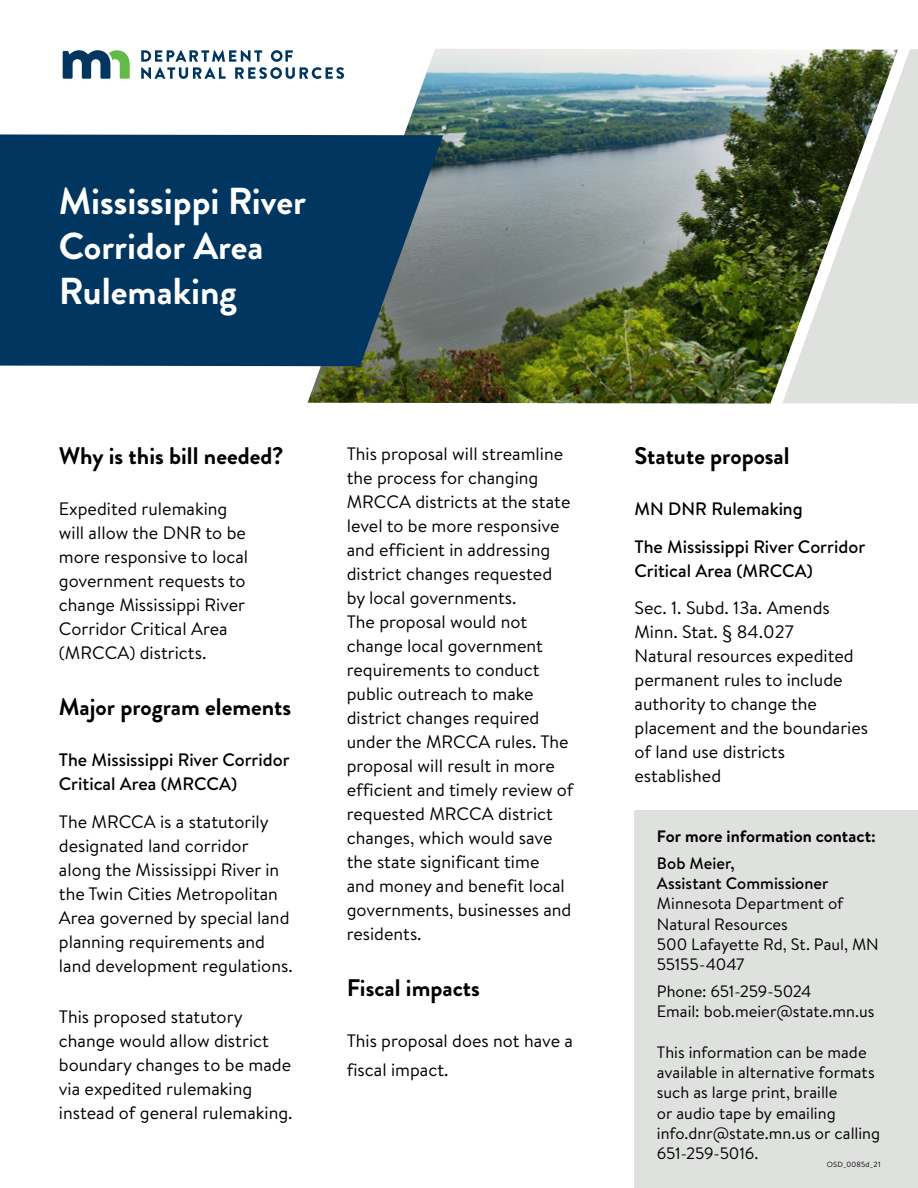
<style>
.page{position:relative;width:918px;height:1188px;background:#fff}
.page>*{position:absolute;margin:0;border:0;box-sizing:border-box;transform-origin:0 0}
.H1_Headline__Blue_Bo{font:700 37.5px/45px "Brandon Grotesque";color:#fff}
.P_Body{font:700 24px "Brandon Grotesque";color:#000}
.H2_Subhead__Body{font:700 24px "Brandon Grotesque";color:#000}
.P_Body-2{font:18px/24px "Brandon Text";color:#000}
.P_Body-3{font:500 18px/24px "Brandon Text";color:#000}
.P_Contact{font:16.5px/20.2px "Brandon Text";color:#000}
.P_Contact-2{font:500 16.5px/20.2px "Brandon Text";letter-spacing:.005em;color:#000}
.P_Contact-3{font:700 16.5px "Brandon Text";letter-spacing:.005em;color:#000}
.t1{font:7.5px "Brandon Text";letter-spacing:.02em;color:#000}
</style>
<div class="page">
<img style="left:308px;top:49px;width:474px;height:355px">
<svg style="left:0;top:134px;width:443px;height:232px;background:#0b3d62"></svg>
<div style="left:635px;top:810px;width:283px;height:378px;background:#dfe1df"></div>
<svg style="left:782px;top:49px;width:136px;height:355px;background:#9fa496"></svg>
<svg style="left:63px;top:50px;width:67px;height:29px"></svg>
<svg style="left:141px;top:50px;width:203px;height:29px"></svg>
<h1 class="H1_Headline__Blue_Bo" style="left:59px;top:179px;width:249px">Mississippi River<br>Corridor Area<br>Rulemaking</h1>
<h2 class="H2_Subhead__Body" style="left:59px;top:439px;width:226px">Why is this bill needed?</h2>
<p class="P_Body-2" style="left:59px;top:496px;width:191px">Expedited rulemaking will allow the DNR to be more responsive to local government requests to change Mississippi River<br>Corridor Critical Area (MRCCA) districts.</p>
<p class="P_Body" style="left:59px;top:690px;width:234px">Major program elements</p>
<p class="P_Body-3" style="left:59px;top:747px;width:232px">The Mississippi River Corridor<br>Critical Area (MRCCA)</p>
<p class="P_Body-2" style="left:59px;top:809px;width:235px">The MRCCA is a statutorily designated land corridor along the Mississippi River in the Twin Cities Metropolitan<br>Area governed by special land planning requirements and land development regulations.</p>
<p class="P_Body-2" style="left:59px;top:1004px;width:235px">This proposed statutory change would allow district boundary changes to be made via expedited rulemaking instead of general rulemaking.</p>
<p class="P_Body-2" style="left:347px;top:441px;width:228px">This proposal will streamline the process for changing<br>MRCCA districts at the state level to be more responsive and efficient in addressing district changes requested by local governments.<br>The proposal would not change local government requirements to conduct public outreach to make district changes required under the MRCCA rules. The proposal will result in more efficient and timely review of requested MRCCA district changes, which would save the state significant time<br>and money and benefit local governments, businesses and residents.</p>
<h2 class="H2_Subhead__Body" style="left:347px;top:971px;width:135px">Fiscal impacts</h2>
<p class="P_Body-2" style="left:347px;top:1026px;width:228px;line-height:28.8px">This proposal does not have a fiscal impact.</p>
<p class="P_Body" style="left:635px;top:439px;width:157px">Statute proposal</p>
<p class="P_Body-3" style="left:635px;top:497px;width:170px">MN DNR Rulemaking</p>
<p class="P_Body-3" style="left:635px;top:534px;width:232px">The Mississippi River Corridor<br>Critical Area (MRCCA)</p>
<p class="P_Body-2" style="left:635px;top:595px;width:235px">Sec. 1. Subd. 13a. Amends<br>Minn. Stat. § 84.027<br>Natural resources expedited permanent rules to include authority to change the placement and the boundaries of land use districts established</p>
<p class="P_Contact-3" style="left:657px;top:825px;width:220px">For more information contact:</p>
<p class="P_Contact-2" style="left:657px;top:853px;width:173px">Bob Meier,<br>Assistant Commissioner</p>
<p class="P_Contact" style="left:657px;top:893px;width:188px">Minnesota Department of<br>Natural Resources</p>
<p class="P_Contact" style="left:657px;top:933px;width:223px">500 Lafayette Rd, St. Paul, MN<br>55155-4047</p>
<p class="P_Contact" style="left:657px;top:981px;width:156px">Phone: 651-259-5024</p>
<p class="P_Contact" style="left:657px;top:1001px;width:219px">Email: bob.meier@state.mn.us</p>
<p class="P_Contact" style="left:657px;top:1041px;width:225px">This information can be made available in alternative formats such as large print, braille<br>or audio tape by emailing info.dnr@state.mn.us or calling<br>651-259-5016.</p>
<p class="P_Body-2" style="left:675px;top:1121px;width:180px">– continued on reverse</p>
<p class="t1" style="left:827px;top:1159px;width:55px">OSD_0085d_21</p>
</div>
